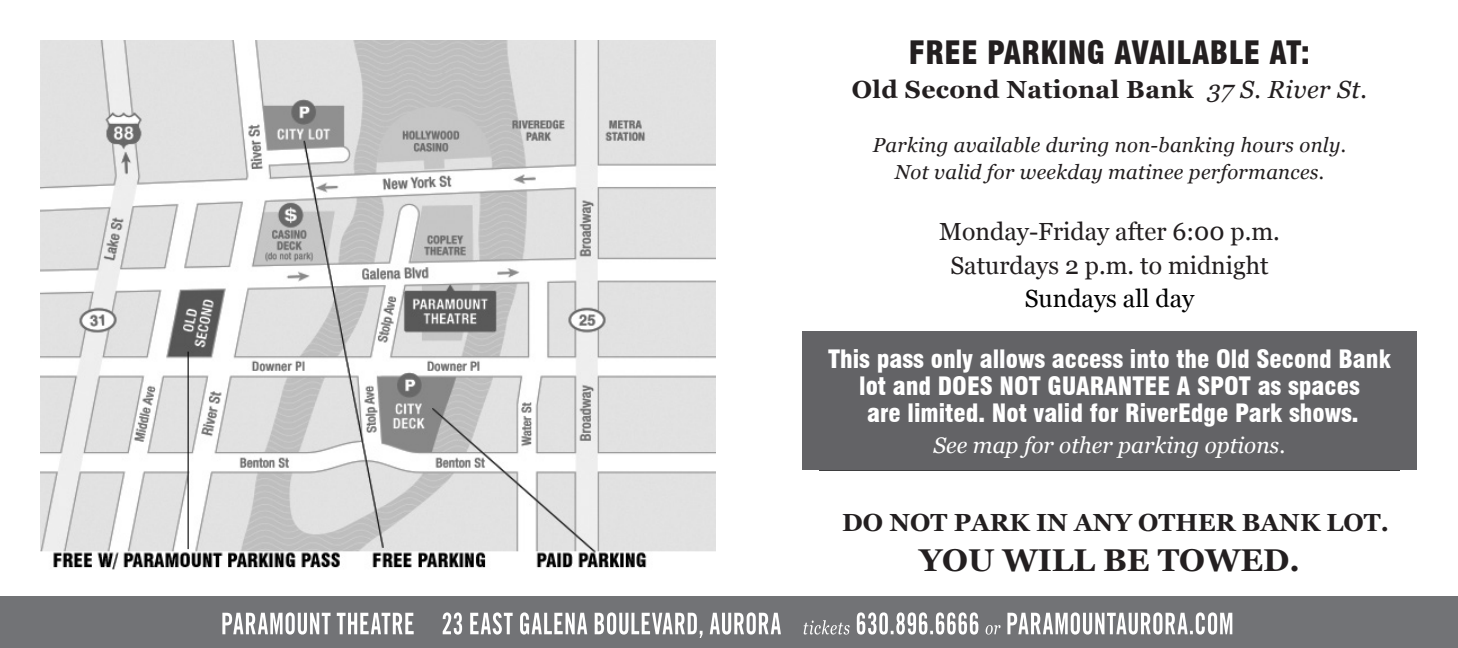
<style>
.page{position:relative;width:1458px;height:648px;background:#fff}
.page>*{position:absolute;margin:0;border:0;box-sizing:border-box;transform-origin:0 0}
.t1{font:900 condensed 31.5px "Swiss 721 BT";letter-spacing:.015em;color:#231f20}
.t2{font:700 31.5px "Georgia";color:#231f20}
.t3{font:900 condensed 24.75px "Swiss 721 BT";color:#fff}
.t4{font:700 24.75px "Georgia";color:#231f20}
.t5{font:24.75px "Georgia";color:#231f20}
.t6{font:24.75px "Georgia";color:#000}
.t7{font:italic 22.5px "Georgia";color:#fff}
.t8{font:italic 20.25px/27px "Georgia";letter-spacing:.015em;color:#231f20;text-align:center}
.s1{font-weight:400;font-style:italic}
.s2{font-family:"Swiss 721 BT";font-weight:900;font-stretch:condensed;color:#fff}
</style>
<div class="page">
<div style="left:0;top:596px;width:1458px;height:52px;background:#727376"></div>
<svg style="left:222px;top:612px;width:1010px;height:26px"></svg>
<img style="left:40px;top:40px;width:675px;height:530px">
<div style="left:802px;top:331px;width:615px;height:139px;background:#636366"></div>
<p class="t1" style="left:909px;top:34px;width:403px">FREE PARKING AVAILABLE AT:</p>
<p class="t4" style="left:852px;top:74px;width:517px">Old Second National Bank <span class="s1">37 S. River St.</span></p>
<p class="t8" style="left:873px;top:132px;width:475px">Parking available during non-banking hours only.<br>Not valid for weekday matinee performances.</p>
<p class="t5" style="left:939px;top:216px;width:342px">Monday-Friday after 6:00 p.m.</p>
<p class="t5" style="left:950px;top:250px;width:320px">Saturdays 2 p.m. to midnight</p>
<p class="t6" style="left:1025px;top:284px;width:171px">Sundays all day</p>
<p class="t3" style="left:828px;top:344px;width:564px">This pass only allows access into the Old Second Bank</p>
<p class="t3" style="left:859px;top:371px;width:502px">lot and DOES NOT GUARANTEE A SPOT as spaces</p>
<p class="t3" style="left:867px;top:398px;width:493px">are limited. Not valid for RiverEdge Park shows.</p>
<p class="t7" style="left:934px;top:431px;width:353px">See map for other parking options.</p>
<p class="t4" style="left:830px;top:506px;width:560px"><span class="s2">T</span>DO NOT PARK IN ANY OTHER BANK LOT.</p>
<p class="t2" style="left:919px;top:540px;width:382px">YOU WILL BE TOWED.</p>
</div>
